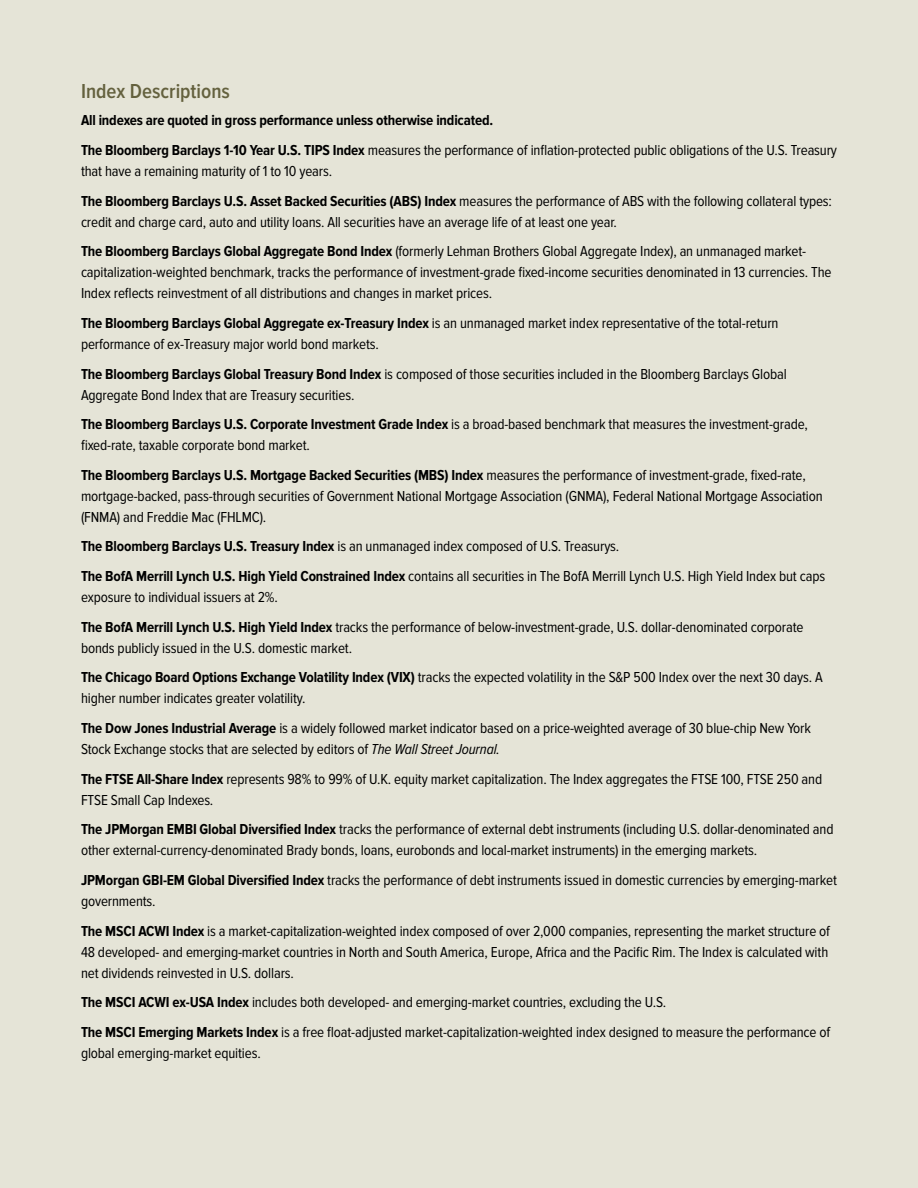
<style>
.page{position:relative;width:918px;height:1188px;background:#e5e4d7}
.page>*{position:absolute;margin:0;border:0;box-sizing:border-box;transform-origin:0 0}
.t1{font:600 21px "Proxima Nova Cond";color:#64613e}
.t2{font:15px/29.7px "Proxima Nova Cond";letter-spacing:-.01em;color:#000}
.t3{font:700 15px/29.7px "Proxima Nova Cond";letter-spacing:-.01em;color:#000}
.s1{font-weight:400}
.s2{font-weight:700}
.s3{font-style:italic}
</style>
<div class="page">
<h1 class="t1" style="left:81px;top:79px;width:150px">Index Descriptions</h1>
<p class="t3" style="left:81px;top:106px;width:758px">All indexes are quoted in gross performance unless otherwise indicated.<br>The Bloomberg Barclays 1-10 Year U.S. TIPS Index <span class="s1">measures the performance of inflation-protected public obligations of the U.S. Treasury</span></p>
<p class="t2" style="left:81px;top:156px;width:753px">that have a remaining maturity of 1 to 10 years.<br><span class="s2">The Bloomberg Barclays U.S. Asset Backed Securities (ABS) Index</span> measures the performance of ABS with the following collateral types:</p>
<p class="t2" style="left:81px;top:207px;width:727px">credit and charge card, auto and utility loans. All securities have an average life of at least one year.<br><span class="s2">The Bloomberg Barclays Global Aggregate Bond Index</span> (formerly Lehman Brothers Global Aggregate Index), an unmanaged market-</p>
<p class="t2" style="left:81px;top:262px;width:752px;line-height:21px">capitalization-weighted benchmark, tracks the performance of investment-grade fixed-income securities denominated in 13 currencies. The<br>Index reflects reinvestment of all distributions and changes in market prices.</p>
<p class="t2" style="left:81px;top:313px;width:699px;line-height:21px"><span class="s2">The Bloomberg Barclays Global Aggregate ex-Treasury Index</span> is an unmanaged market index representative of the total-return performance of ex-Treasury major world bond markets.</p>
<p class="t2" style="left:81px;top:363px;width:707px;line-height:21px"><span class="s2">The Bloomberg Barclays Global Treasury Bond Index</span> is composed of those securities included in the Bloomberg Barclays Global<br>Aggregate Bond Index that are Treasury securities.</p>
<p class="t2" style="left:81px;top:414px;width:729px;line-height:21px"><span class="s2">The Bloomberg Barclays U.S. Corporate Investment Grade Index</span> is a broad-based benchmark that measures the investment-grade, fixed-rate, taxable corporate bond market.</p>
<p class="t2" style="left:81px;top:465px;width:743px;line-height:21px"><span class="s2">The Bloomberg Barclays U.S. Mortgage Backed Securities (MBS) Index</span> measures the performance of investment-grade, fixed-rate, mortgage-backed, pass-through securities of Government National Mortgage Association (GNMA), Federal National Mortgage Association (FNMA) and Freddie Mac (FHLMC).</p>
<p class="t2" style="left:81px;top:532px;width:746px"><span class="s2">The Bloomberg Barclays U.S. Treasury Index</span> is an unmanaged index composed of U.S. Treasurys.<br><span class="s2">The BofA Merrill Lynch U.S. High Yield Constrained Index</span> contains all securities in The BofA Merrill Lynch U.S. High Yield Index but caps</p>
<p class="t2" style="left:81px;top:583px;width:724px">exposure to individual issuers at 2%.<br><span class="s2">The BofA Merrill Lynch U.S. High Yield Index</span> tracks the performance of below-investment-grade, U.S. dollar-denominated corporate</p>
<p class="t2" style="left:81px;top:633px;width:743px">bonds publicly issued in the U.S. domestic market.<br><span class="s2">The Chicago Board Options Exchange Volatility Index (VIX)</span> tracks the expected volatility in the S&amp;P 500 Index over the next 30 days. A</p>
<p class="t2" style="left:81px;top:684px;width:732px">higher number indicates greater volatility.<br><span class="s2">The Dow Jones Industrial Average</span> is a widely followed market indicator based on a price-weighted average of 30 blue-chip New York</p>
<p class="t2" style="left:81px;top:735px;width:743px">Stock Exchange stocks that are selected by editors of <span class="s3">The Wall Street Journal.<br></span><span class="s2">The FTSE All-Share Index</span> represents 98% to 99% of U.K. equity market capitalization. The Index aggregates the FTSE 100, FTSE 250 and</p>
<p class="t2" style="left:81px;top:785px;width:754px">FTSE Small Cap Indexes.<br><span class="s2">The JPMorgan EMBI Global Diversified Index</span> tracks the performance of external debt instruments (including U.S. dollar-denominated and</p>
<p class="t2" style="left:81px;top:836px;width:757px">other external-currency-denominated Brady bonds, loans, eurobonds and local-market instruments) in the emerging markets.<br><span class="s2">JPMorgan GBI-EM Global Diversified Index</span> tracks the performance of debt instruments issued in domestic currencies by emerging-market</p>
<p class="t2" style="left:81px;top:886px;width:751px">governments.<br><span class="s2">The MSCI ACWI Index</span> is a market-capitalization-weighted index composed of over 2,000 companies, representing the market structure of</p>
<p class="t2" style="left:81px;top:941px;width:749px;line-height:21px">48 developed- and emerging-market countries in North and South America, Europe, Africa and the Pacific Rim. The Index is calculated with net dividends reinvested in U.S. dollars.</p>
<p class="t2" style="left:81px;top:988px;width:751px"><span class="s2">The MSCI ACWI ex-USA Index</span> includes both developed- and emerging-market countries, excluding the U.S.<br><span class="s2">The MSCI Emerging Markets Index</span> is a free float-adjusted market-capitalization-weighted index designed to measure the performance of</p>
<p class="t2" style="left:81px;top:1038px;width:181px">global emerging-market equities.</p>
</div>
